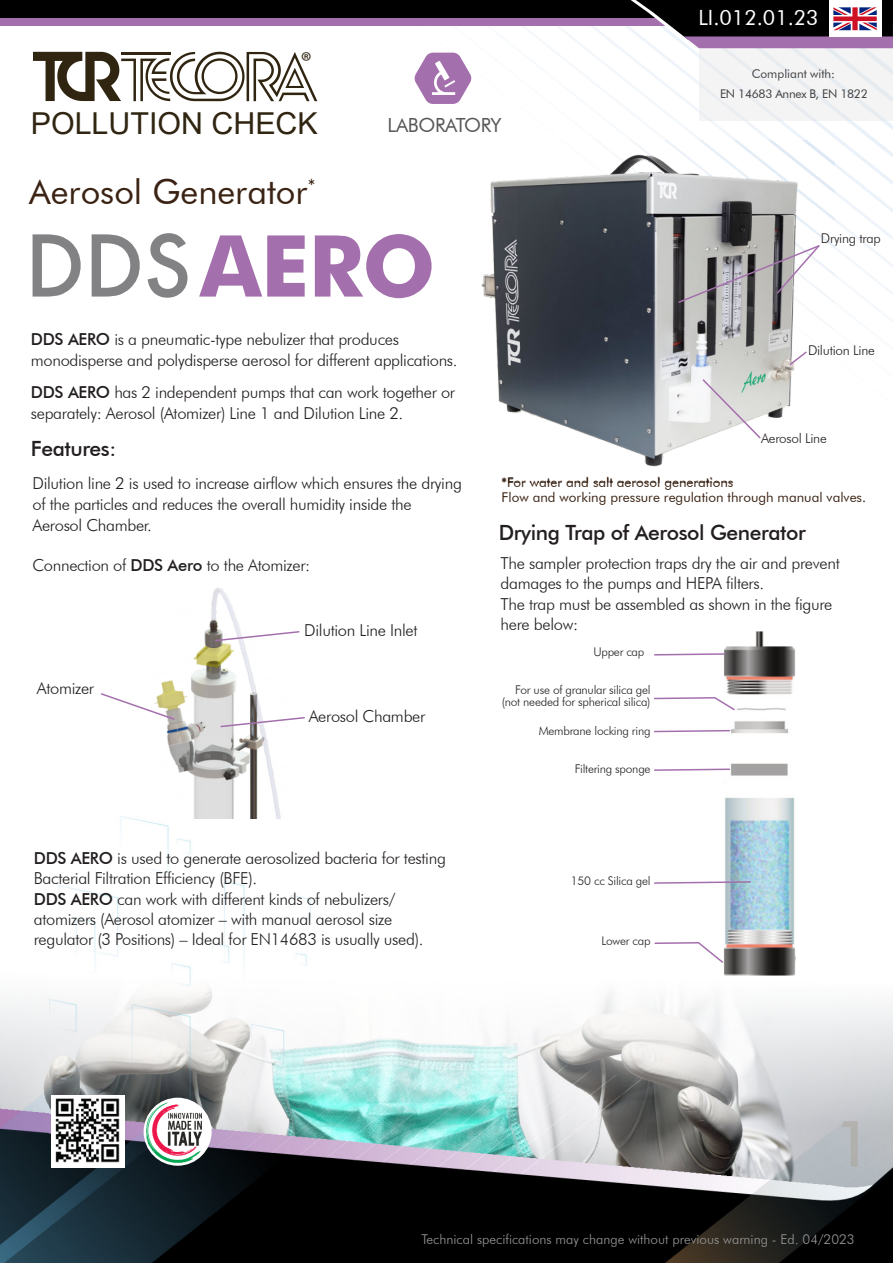
<style>
.page{position:relative;width:893px;height:1263px;background:#fff}
.page>*{position:absolute;margin:0;border:0;box-sizing:border-box;transform-origin:0 0}
.t1{font:700 85.5px "Futura BT";color:#a46fad}
.t2{font:34.5px "Futura BT";color:#3b2314}
.t3{font:30.15px "Arial";color:#302511}
.t4{font:26.1px "Myriad Pro";color:#302511}
.t5{font:500 21px "Futura BT";letter-spacing:-.02em;color:#231f20}
.t6{font:21px "Futura BT";color:#fff}
.t7{font:19.5px "Futura BT";letter-spacing:-.02em;color:#58595b}
.t8{font:300 16.5px/20.2px "Futura BT";letter-spacing:-.02em;color:#231f20}
.t9{font:13.5px/15px "Futura BT";color:#3b2314}
.t10{font:300 13.5px "Futura BT";color:#999}
.t11{font:300 13.5px "Futura BT";letter-spacing:-.02em;color:#231f20}
.t12{font:300 12px/12px "Futura BT";letter-spacing:-.02em;color:#231f20;text-align:right}
.t13{font:12px/20px "Futura BT";letter-spacing:-.025em;color:#403f41;text-align:center}
.s1{font-family:"Futura";font-weight:500;font-size:82.5px;color:rgb(72 72 74/.68)}
.s2{font-weight:500}
</style>
<div class="page">
<img style="left:0;top:1049px;width:49px;height:214px">
<img style="left:49px;top:816px;width:844px;height:447px">
<img style="left:431px;top:26px;width:462px;height:296px">
<svg style="left:33px;top:52px;width:284px;height:49px"></svg>
<div style="left:699px;top:48px;width:194px;height:73px;background:#e5e5e5;opacity:.41"></div>
<div style="left:0;top:5px;width:893px;height:21px;background:#a46fad"></div>
<div style="left:0;top:0;width:893px;height:18px;background:#000"></div>
<img style="left:841px;top:1121px;width:16px;height:45px">
<svg style="left:414px;top:53px;width:58px;height:51px"></svg>
<div style="left:51px;top:1095px;width:73px;height:72px;background:#fff"></div>
<img style="left:55px;top:1098px;width:65px;height:64px">
<svg style="left:144px;top:1098px;width:68px;height:68px"></svg>
<img style="left:145px;top:1100px;width:64px;height:64px">
<img style="left:446px;top:140px;width:389px;height:343px">
<img style="left:154px;top:587px;width:133px;height:232px">
<svg style="left:631px;top:0;width:262px;height:48px"></svg>
<svg style="left:654px;top:653px;width:70px;height:3px"></svg>
<img style="left:724px;top:631px;width:71px;height:344px">
<svg style="left:654px;top:696px;width:82px;height:16px"></svg>
<svg style="left:654px;top:729px;width:77px;height:4px"></svg>
<svg style="left:654px;top:768px;width:77px;height:4px"></svg>
<svg style="left:653px;top:880px;width:99px;height:4px"></svg>
<svg style="left:654px;top:941px;width:70px;height:23px"></svg>
<svg style="left:701px;top:378px;width:61px;height:62px"></svg>
<svg style="left:677px;top:244px;width:144px;height:60px"></svg>
<svg style="left:788px;top:350px;width:20px;height:17px"></svg>
<svg style="left:101px;top:692px;width:75px;height:29px"></svg>
<svg style="left:214px;top:630px;width:86px;height:12px"></svg>
<svg style="left:219px;top:716px;width:86px;height:12px"></svg>
<h3 class="t4" style="left:301px;top:50px;width:12px">®</h3>
<h3 class="t3" style="left:31px;top:112px;width:288px">POLLUTION CHECK</h3>
<h2 class="t2" style="left:29px;top:178px;width:288px">Aerosol Generator<sup>*</sup></h2>
<p class="t7" style="left:388px;top:117px;width:116px">LABORATORY</p>
<h1 class="t1" style="left:25px;top:232px;width:412px"><span class="s1">DDS</span>AERO</h1>
<p class="t8" style="left:31px;top:330px;width:428px;line-height:21px"><span class="s2">DDS AERO</span> is a pneumatic-type nebulizer that produces monodisperse and polydisperse aerosol for different applications.</p>
<p class="t8" style="left:31px;top:383px;width:426px;line-height:21px"><span class="s2">DDS AERO</span> has 2 independent pumps that can work together or separately: Aerosol (Atomizer) Line 1 and Dilution Line 2.</p>
<p class="t5" style="left:31px;top:440px;width:87px">Features:</p>
<p class="t6" style="left:698px;top:9px;width:122px">LI.012.01.23</p>
<p class="t13" style="left:720px;top:65px;width:149px">Compliant with:<br>EN 14683 Annex B, EN 1822</p>
<p class="t11" style="left:821px;top:233px;width:61px">Drying trap</p>
<p class="t11" style="left:808px;top:345px;width:68px">Dilution Line</p>
<p class="t11" style="left:761px;top:433px;width:67px">Aerosol Line</p>
<p class="t8" style="left:33px;top:474px;width:431px;line-height:21px">Dilution line 2 is used to increase airflow which ensures the drying of the particles and reduces the overall humidity inside the<br>Aerosol Chamber.</p>
<p class="t8" style="left:33px;top:556px;width:279px">Connection of <span class="s2">DDS Aero</span> to the Atomizer:</p>
<p class="t8" style="left:501px;top:555px;width:341px">The sampler protection traps dry the air and prevent damages to the pumps and HEPA filters.<br>The trap must be assembled as shown in the figure here below:</p>
<p class="t9" style="left:502px;top:476px;width:366px">*For water and salt aerosol generations<br>Flow and working pressure regulation through manual valves.</p>
<p class="t5" style="left:499px;top:524px;width:308px">Drying Trap of Aerosol Generator</p>
<p class="t8" style="left:304px;top:622px;width:115px">Dilution Line Inlet</p>
<p class="t8" style="left:37px;top:680px;width:59px">Atomizer</p>
<p class="t8" style="left:309px;top:708px;width:118px">Aerosol Chamber</p>
<p class="t8" style="left:34px;top:849px;width:414px"><span class="s2">DDS AERO</span> is used to generate aerosolized bacteria for testing Bacterial Filtration Efficiency (BFE).<br><span class="s2">DDS AERO</span> can work with different kinds of nebulizers/ atomizers (Aerosol atomizer – with manual aerosol size regulator (3 Positions) – Ideal for EN14683 is usually used).</p>
<p class="t12" style="left:593px;top:647px;width:53px">Upper cap</p>
<p class="t12" style="left:502px;top:685px;width:150px">For use of granular silica gel (not needed for spherical silica)</p>
<p class="t12" style="left:539px;top:726px;width:113px">Membrane locking ring</p>
<p class="t12" style="left:575px;top:764px;width:77px">Filtering sponge</p>
<p class="t12" style="left:571px;top:876px;width:81px">150 cc Silica gel</p>
<p class="t12" style="left:602px;top:936px;width:50px">Lower cap</p>
<p class="t10" style="left:421px;top:1233px;width:435px">Technical specifications may change without previous warning - Ed. 04/2023</p>
</div>
